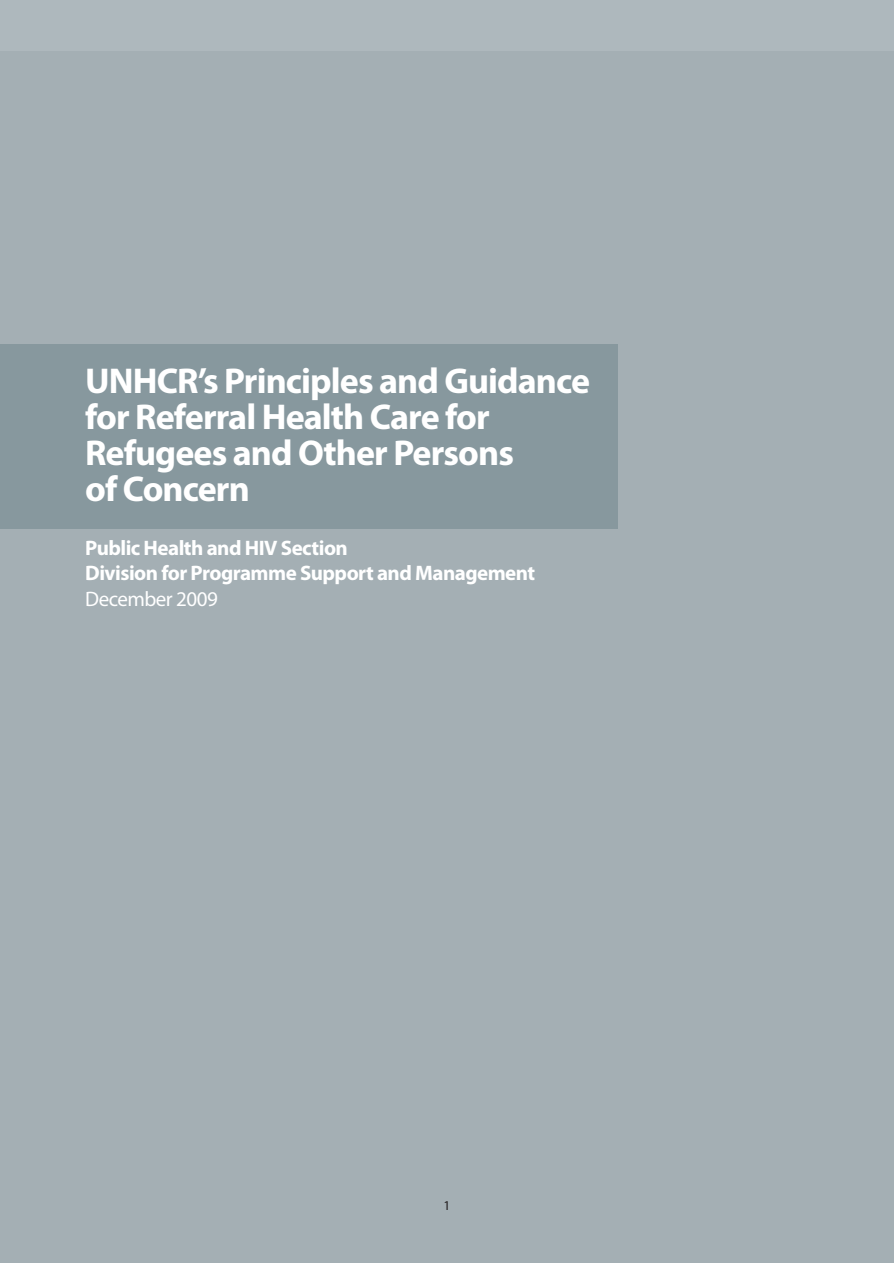
<style>
.page{position:relative;width:894px;height:1263px;background:#fff}
.page>*{position:absolute;margin:0;border:0;box-sizing:border-box;transform-origin:0 0}
.t1{font:700 36px/36px "Myriad Pro";letter-spacing:-.025em;color:#fff}
.t2{font:700 21px/25.2px "Myriad Pro";letter-spacing:-.025em;color:#fff}
.t3{font:21px "Myriad Pro";letter-spacing:-.025em;color:#fff}
.t4{font:13.5px "Myriad Pro";color:#231f20}
</style>
<div class="page">
<div style="left:0;top:0;width:893px;height:1263px;background:#a4afb4"></div>
<hr style="left:0;top:0;width:1px;height:1263px;background:#84959c">
<div style="left:0;top:0;width:893px;height:51px;background:#aeb8bd"></div>
<hr style="left:0;top:0;width:1px;height:51px;background:#9fabb1">
<div style="left:0;top:344px;width:616px;height:184px;background:#87989e"></div>
<p class="t1" style="left:85px;top:366px;width:506px">UNHCR’s Principles and Guidance for Referral Health Care for<br>Refugees and Other Persons<br>of Concern</p>
<p class="t2" style="left:85px;top:537px;width:451px">Public Health and HIV Section<br>Division for Programme Support and Management</p>
<p class="t3" style="left:85px;top:591px;width:134px">December 2009</p>
<p class="t4" style="left:443px;top:1201px;width:8px">1</p>
</div>
